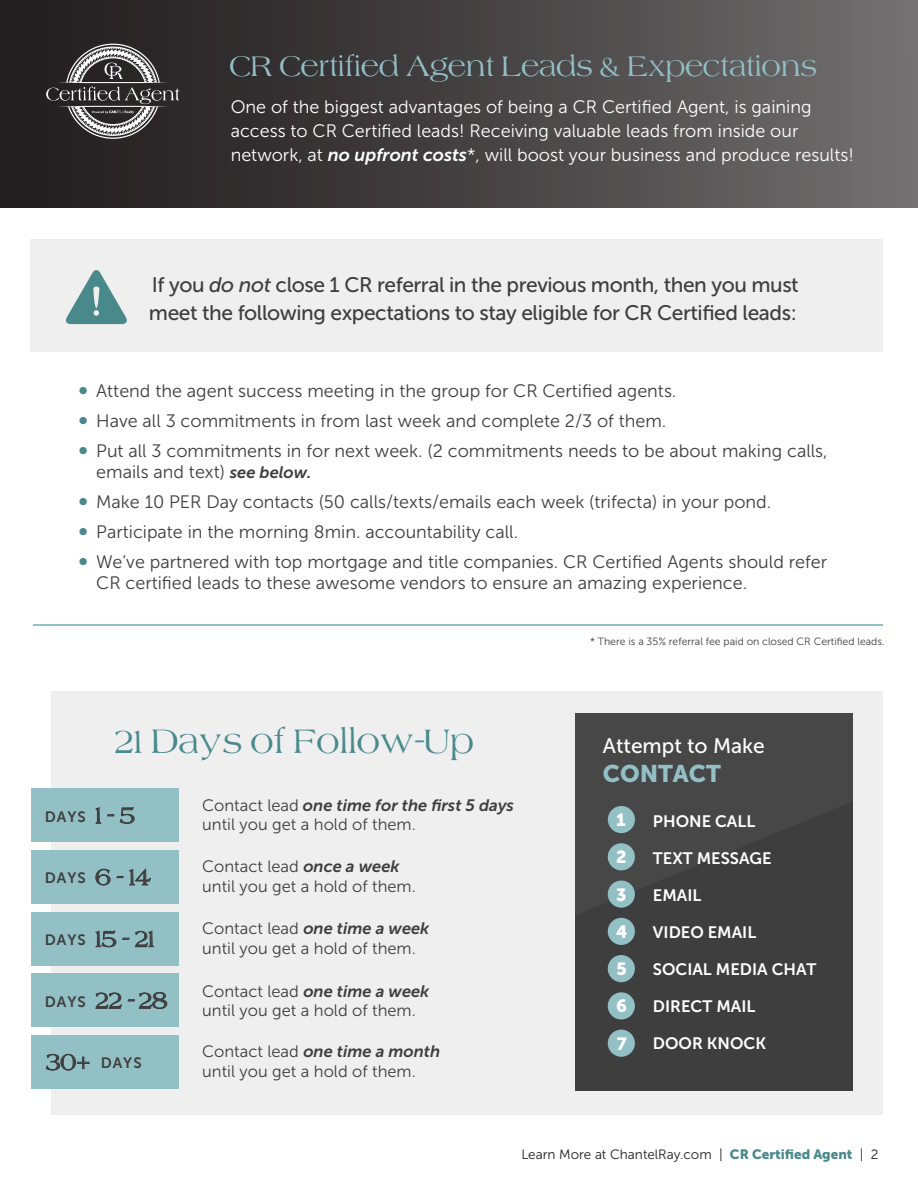
<style>
.page{position:relative;width:918px;height:1188px;background:#fff}
.page>*{position:absolute;margin:0;border:0;box-sizing:border-box;transform-origin:0 0}
.t1{font:30.6px "Americana Font";letter-spacing:.005em;color:#49898c}
.t2{font:25.5px "Americana Font";color:#93c0c5}
.t3{font:24px "Museo Sans 900";color:#93c0c5}
.t4{font:21px/27px "Museo Sans 500";letter-spacing:-.02em;color:#3e3e3f}
.t5{font:21px "Americana Font";color:#3e3e3f}
.t6{font:21px "Museo Sans 500";color:#fff}
.t7{font:18px/21px "Museo Sans 300";color:#3e3e3f}
.t8{font:18px/24px "Museo Sans 300";color:#fff}
.t9{font:17.55px/37.3px "Museo Sans 900";color:#fff;text-align:justify}
.t10{font:16.5px/19.5px "Museo Sans 300";color:#3e3e3f}
.t11{font:italic 16.5px "Museo Sans 700";color:#3e3e3f}
.t12{font:16.5px "Museo Sans 700";color:#fff}
.t13{font:15px "Museo Sans 700";letter-spacing:.065em;color:#3e3e3f}
.t14{font:13.5px "Museo Sans 300";color:#231f20}
.t15{font:10.5px "Museo Sans 300";color:#3e3e3f}
.s1{font-family:"Museo Sans 700";font-style:italic}
.s2{font-style:italic}
.s3{font-size:25.5px;color:#49898c}
.s4{font-family:"Museo Sans 700";font-style:italic;font-size:16.5px}
.s5{font-family:"Museo Sans 300";font-style:normal}
.s6{font-family:"Americana Font";font-size:21px}
.s7{font-family:"Museo Sans 700";font-size:15px}
.s8{font-family:"Museo Sans 900";color:#49898c}
</style>
<div class="page">
<div style="left:52px;top:691px;width:831px;height:424px;background:#efefef"></div>
<div style="left:31px;top:239px;width:852px;height:113px;background:#efefef"></div>
<div style="left:575px;top:713px;width:278px;height:378px;background:#3e3e3f"></div>
<div style="left:608px;top:806px;width:27px;height:27px;background:#93c0c5;border-radius:50%"></div>
<div style="left:608px;top:843px;width:27px;height:27px;background:#93c0c5;border-radius:50%"></div>
<div style="left:608px;top:881px;width:27px;height:27px;background:#93c0c5;border-radius:50%"></div>
<div style="left:608px;top:918px;width:27px;height:27px;background:#93c0c5;border-radius:50%"></div>
<div style="left:608px;top:1030px;width:27px;height:27px;background:#93c0c5;border-radius:50%"></div>
<div style="left:608px;top:992px;width:27px;height:27px;background:#93c0c5;border-radius:50%"></div>
<div style="left:608px;top:955px;width:27px;height:27px;background:#93c0c5;border-radius:50%"></div>
<div style="left:31px;top:789px;width:148px;height:53px;background:#93c0c5"></div>
<svg style="left:96px;top:807px;width:5px;height:17px"></svg>
<svg style="left:120px;top:807px;width:15px;height:17px"></svg>
<div style="left:0;top:0;width:918px;height:207px;background:linear-gradient(to right,#1c1819,#706d6e)"></div>
<hr style="left:33px;top:624px;width:850px;height:2px;background:#93c0c5">
<svg style="left:66px;top:270px;width:61px;height:54px"></svg>
<div style="left:31px;top:851px;width:148px;height:53px;background:#93c0c5"></div>
<svg style="left:96px;top:869px;width:15px;height:17px"></svg>
<svg style="left:117px;top:876px;width:6px;height:2px"></svg>
<svg style="left:129px;top:869px;width:22px;height:17px"></svg>
<div style="left:31px;top:912px;width:148px;height:53px;background:#93c0c5"></div>
<svg style="left:96px;top:930px;width:20px;height:36px"></svg>
<svg style="left:123px;top:938px;width:6px;height:2px"></svg>
<svg style="left:135px;top:931px;width:19px;height:35px"></svg>
<div style="left:31px;top:974px;width:148px;height:53px;background:#93c0c5"></div>
<svg style="left:95px;top:993px;width:27px;height:16px"></svg>
<svg style="left:128px;top:992px;width:39px;height:17px"></svg>
<div style="left:31px;top:1036px;width:148px;height:53px;background:#93c0c5"></div>
<svg style="left:46px;top:1054px;width:43px;height:17px"></svg>
<svg style="left:46px;top:44px;width:134px;height:95px;background:#534f50"></svg>
<h2 class="t2" style="left:230px;top:49px;width:589px">CR Certified Agent Leads &amp; Expectations</h2>
<p class="t8" style="left:231px;top:95px;width:625px">One of the biggest advantages of being a CR Certified Agent, is gaining access to CR Certified leads! Receiving valuable leads from inside our network, at <span class="s1">no upfront costs</span>*, will boost your business and produce results!</p>
<p class="t4" style="left:149px;top:272px;width:651px">If you <span class="s2">do not</span> close 1 CR referral in the previous month, then you must meet the following expectations to stay eligible for CR Certified leads:</p>
<p class="t7" style="left:78px;top:380px;width:600px"><span class="s3">•</span> Attend the agent success meeting in the group for CR Certified agents.</p>
<p class="t7" style="left:78px;top:410px;width:590px"><span class="s3">•</span> Have all 3 commitments in from last week and complete 2/3 of them.</p>
<p class="t7" style="left:96px;top:440px;width:733px;text-indent:-18px"><span class="s3">•</span> Put all 3 commitments in for next week. (2 commitments needs to be about making calls, emails and text) <span class="s4">see below.</span></p>
<p class="t7" style="left:78px;top:491px;width:695px"><span class="s3">•</span> Make 10 PER Day contacts (50 calls/texts/emails each week (trifecta) in your pond.</p>
<p class="t7" style="left:78px;top:521px;width:442px"><span class="s3">•</span> Participate in the morning 8min. accountability call.</p>
<p class="t7" style="left:96px;top:551px;width:732px;text-indent:-18px"><span class="s3">•</span> We’ve partnered with top mortgage and title companies. CR Certified Agents should refer<br>CR certified leads to these awesome vendors to ensure an amazing experience.</p>
<p class="t15" style="left:590px;top:636px;width:296px">* There is a 35% referral fee paid on closed CR Certified leads.</p>
<h1 class="t1" style="left:114px;top:720px;width:361px">21 Days of Follow-Up</h1>
<p class="t6" style="left:603px;top:734px;width:163px">Attempt to Make</p>
<h3 class="t3" style="left:603px;top:760px;width:119px">CONTACT</h3>
<p class="t12" style="left:653px;top:812px;width:104px">PHONE CALL</p>
<p class="t12" style="left:653px;top:849px;width:120px">TEXT MESSAGE</p>
<p class="t12" style="left:653px;top:886px;width:50px">EMAIL</p>
<p class="t12" style="left:653px;top:923px;width:105px">VIDEO EMAIL</p>
<p class="t12" style="left:653px;top:960px;width:165px">SOCIAL MEDIA CHAT</p>
<p class="t12" style="left:653px;top:997px;width:104px">DIRECT MAIL</p>
<p class="t12" style="left:653px;top:1034px;width:115px">DOOR KNOCK</p>
<p class="t11" style="left:202px;top:796px;width:313px"><span class="s5">Contact lead</span> one time for the first 5 days</p>
<p class="t10" style="left:202px;top:815px;width:215px">until you get a hold of them.</p>
<p class="t10" style="left:202px;top:857px;width:215px">Contact lead <span class="s1">once a week </span>until you get a hold of them.</p>
<p class="t11" style="left:202px;top:919px;width:229px"><span class="s5">Contact lead</span> one time a week</p>
<p class="t10" style="left:202px;top:938px;width:215px">until you get a hold of them.</p>
<p class="t11" style="left:202px;top:982px;width:229px"><span class="s5">Contact lead</span> one time a week</p>
<p class="t10" style="left:202px;top:1001px;width:215px">until you get a hold of them.</p>
<p class="t11" style="left:202px;top:1042px;width:240px"><span class="s5">Contact lead</span> one time a month</p>
<p class="t10" style="left:202px;top:1062px;width:215px">until you get a hold of them.</p>
<p class="t5" style="left:95px;top:801px;width:41px">1 - 5</p>
<p class="t13" style="left:45px;top:808px;width:42px">DAYS</p>
<p class="t9" style="left:616px;top:801px;width:13px">1<br>2<br>3<br>4</p>
<p class="t13" style="left:45px;top:870px;width:108px">DAYS <span class="s6">6 - 14</span></p>
<p class="t5" style="left:45px;top:924px;width:111px"><span class="s7">DAYS</span> 15 - 21</p>
<p class="t9" style="left:617px;top:950px;width:12px">5</p>
<p class="t5" style="left:45px;top:986px;width:124px"><span class="s7">DAYS</span> 22 - 28</p>
<p class="t9" style="left:616px;top:988px;width:12px">6</p>
<p class="t9" style="left:617px;top:1025px;width:11px">7</p>
<p class="t13" style="left:46px;top:1055px;width:97px"><span class="s6">30+</span> DAYS</p>
<p class="t14" style="left:521px;top:1148px;width:359px">Learn More at ChantelRay.com | <span class="s8">CR Certified Agent</span> | 2</p>
</div>
